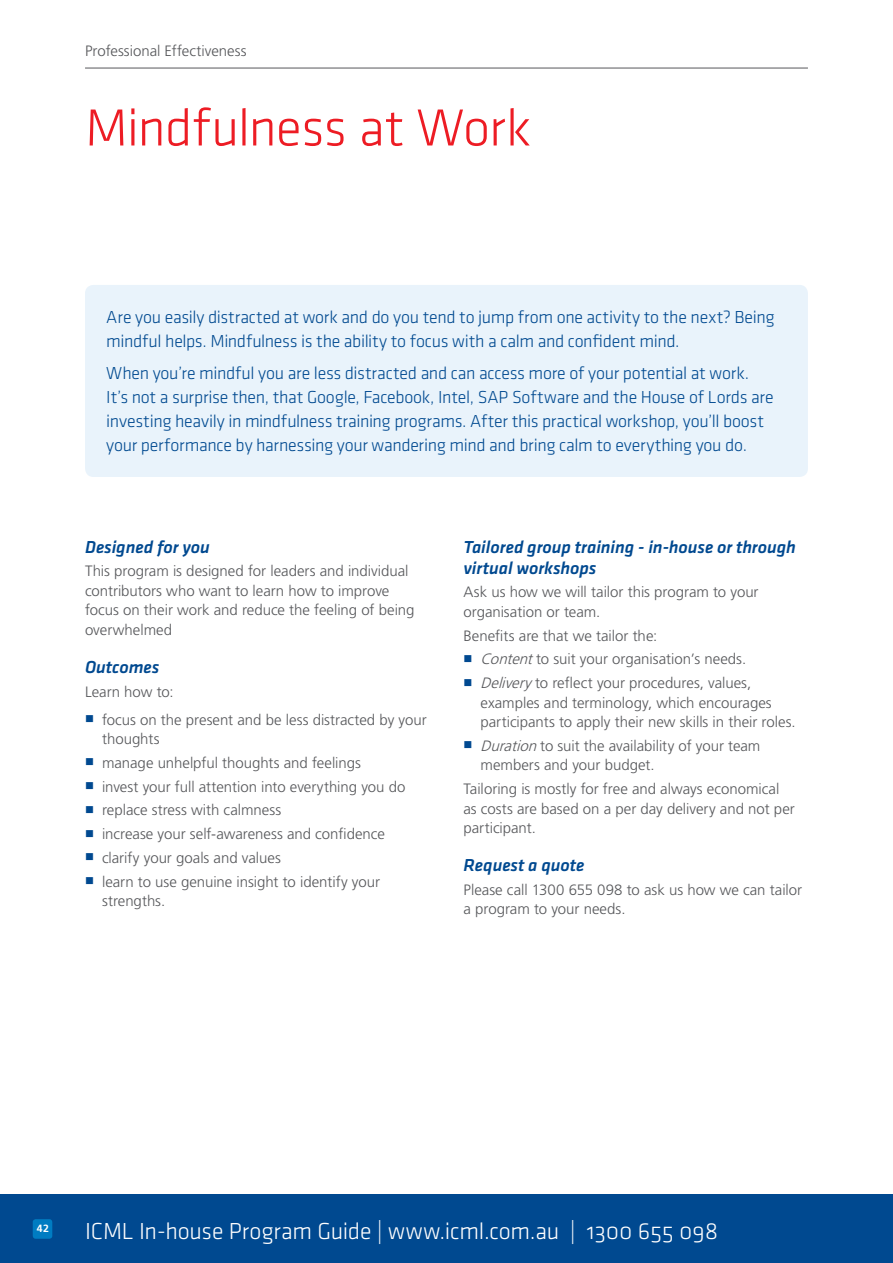
<style>
.page{position:relative;width:893px;height:1263px;background:#fff}
.page>*{position:absolute;margin:0;border:0;box-sizing:border-box;transform-origin:0 0}
.t1{font:54px "Klavika Light OSF";letter-spacing:-.02em;color:#ed1c24}
.t2{font:24px "Klavika Light OSF";letter-spacing:-.01em;color:#fff}
.t3{font:18px/24px "Klavika Light OSF";letter-spacing:-.015em;color:#004990}
.t4{font:italic 500 18px/21px "Klavika";letter-spacing:-.005em;color:#004990}
.t5{font:300 15px/19.5px "Frutiger LT Std";color:#57585b}
.t6{font:700 10.5px "Frutiger LT Std";color:#fff}
.s1{font-style:italic}
</style>
<div class="page">
<div style="left:0;top:1195px;width:893px;height:68px;background:#004990"></div>
<div style="left:33px;top:1219px;width:19px;height:20px;background:#007cc2;border-radius:3px"></div>
<div style="left:85px;top:285px;width:723px;height:192px;background:#e9f3fb;border-radius:9px"></div>
<hr style="left:85px;top:68px;width:723px;height:1px;background:#57585b">
<p class="t5" style="left:85px;top:42px;width:163px">Professional Effectiveness</p>
<h1 class="t1" style="left:85px;top:107px;width:448px">Mindfulness at Work</h1>
<p class="t3" style="left:106px;top:306px;width:670px">Are you easily distracted at work and do you tend to jump from one activity to the next? Being mindful helps. Mindfulness is the ability to focus with a calm and confident mind.</p>
<p class="t3" style="left:106px;top:363px;width:669px">When you’re mindful you are less distracted and can access more of your potential at work.<br>It’s not a surprise then, that Google, Facebook, Intel, SAP Software and the House of Lords are investing heavily in mindfulness training programs. After this practical workshop, you’ll boost your performance by harnessing your wandering mind and bring calm to everything you do.</p>
<p class="t4" style="left:85px;top:538px;width:126px">Designed for you</p>
<p class="t5" style="left:85px;top:562px;width:331px">This program is designed for leaders and individual contributors who want to learn how to improve focus on their work and reduce the feeling of being overwhelmed</p>
<p class="t4" style="left:85px;top:658px;width:76px">Outcomes</p>
<p class="t5" style="left:102px;top:678px;width:326px;line-height:28px;text-indent:-17px">Learn how to:<br>focus on the present and be less distracted by your</p>
<p class="t5" style="left:102px;top:728px;width:305px;line-height:23.7px">thoughts<br>manage unhelpful thoughts and feelings<br>invest your full attention into everything you do replace stress with calmness<br>increase your self-awareness and confidence clarify your goals and values<br>learn to use genuine insight to identify your</p>
<p class="t5" style="left:102px;top:892px;width:65px">strengths.</p>
<p class="t4" style="left:463px;top:538px;width:334px">Tailored group training - in-house or through virtual workshops</p>
<p class="t5" style="left:463px;top:583px;width:297px">Ask us how we will tailor this program to your organisation or team.</p>
<p class="t5" style="left:480px;top:624px;width:272px;line-height:23.7px;text-indent:-17px">Benefits are that we tailor the:<br><span class="s1">Content</span>to suit your organisation’s needs.<br><span class="s1">Delivery</span> to reflect your procedures, values,</p>
<p class="t5" style="left:480px;top:694px;width:317px">examples and terminology, which encourages participants to apply their new skills in their roles.</p>
<p class="t5" style="left:480px;top:737px;width:281px"><span class="s1">Duration</span> to suit the availability of your team members and your budget.</p>
<p class="t5" style="left:463px;top:780px;width:333px">Tailoring is mostly for free and always economical as costs are based on a per day delivery and not per participant.</p>
<p class="t4" style="left:463px;top:856px;width:122px">Request a quote</p>
<p class="t5" style="left:463px;top:881px;width:340px">Please call 1300 655 098 to ask us how we can tailor a program to your needs.</p>
<p class="t6" style="left:37px;top:1222px;width:14px">42</p>
<h2 class="t2" style="left:85px;top:1220px;width:635px">ICML In-house Program Guide | www.icml.com.au | 1300 655 098</h2>
</div>
